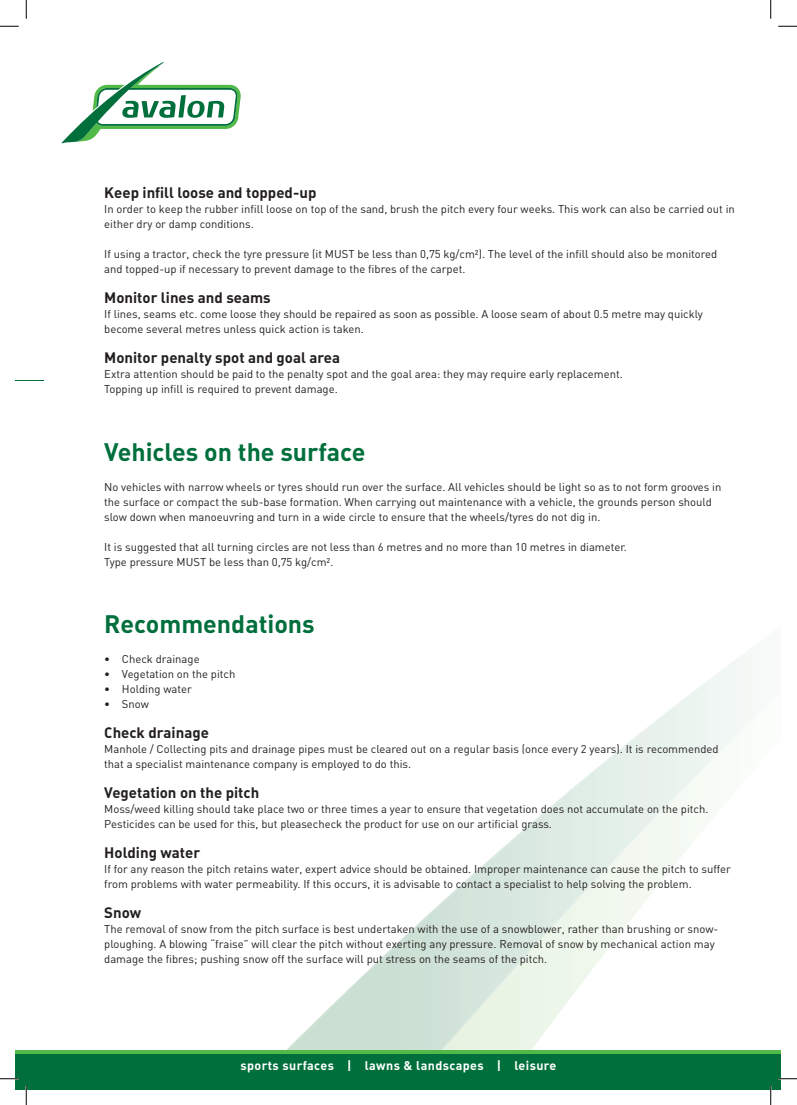
<style>
.page{position:relative;width:797px;height:1105px;background:#fff}
.page>*{position:absolute;margin:0;border:0;box-sizing:border-box;transform-origin:0 0}
.t1{font:25px "DIN Bold Alternate";color:#006f3c}
.t2{font:15px "DIN Bold Alternate";color:#231f20}
.t3{font:12.5px "DIN Bold Alternate";letter-spacing:.03em;color:#fff}
.t4{font:11.25px/15px "DIN";color:#231f20}
</style>
<div class="page">
<svg style="left:286px;top:647px;width:469px;height:403px"></svg>
<hr style="left:16px;top:1050px;width:765px;height:4px;background:#51b948">
<svg style="left:62px;top:62px;width:179px;height:81px"></svg>
<div style="left:16px;top:1054px;width:765px;height:35px;background:#006f3c"></div>
<svg style="left:16px;top:380px;width:28px;height:1px"></svg>
<svg style="left:0;top:25px;width:19px;height:2px"></svg>
<svg style="left:778px;top:25px;width:19px;height:2px"></svg>
<svg style="left:0;top:1078px;width:19px;height:1px"></svg>
<svg style="left:778px;top:1078px;width:19px;height:1px"></svg>
<svg style="left:25px;top:0;width:2px;height:19px"></svg>
<svg style="left:25px;top:1086px;width:2px;height:19px"></svg>
<svg style="left:770px;top:0;width:1px;height:19px"></svg>
<svg style="left:770px;top:1086px;width:1px;height:19px"></svg>
<h2 class="t2" style="left:104px;top:183px;width:214px">Keep infill loose and topped-up</h2>
<p class="t4" style="left:104px;top:201px;width:632px">In order to keep the rubber infill loose on top of the sand, brush the pitch every four weeks. This work can also be carried out in either dry or damp conditions.</p>
<p class="t4" style="left:104px;top:246px;width:614px">If using a tractor, check the tyre pressure (it MUST be less than 0,75 kg/cm²). The level of the infill should also be monitored and topped-up if necessary to prevent damage to the fibres of the carpet.</p>
<h2 class="t2" style="left:104px;top:288px;width:168px">Monitor lines and seams</h2>
<p class="t4" style="left:104px;top:306px;width:600px">If lines, seams etc. come loose they should be repaired as soon as possible. A loose seam of about 0.5 metre may quickly become several metres unless quick action is taken.</p>
<h2 class="t2" style="left:104px;top:348px;width:237px">Monitor penalty spot and goal area</h2>
<p class="t4" style="left:104px;top:366px;width:520px">Extra attention should be paid to the penalty spot and the goal area: they may require early replacement.<br>Topping up infill is required to prevent damage.</p>
<h1 class="t1" style="left:104px;top:435px;width:263px">Vehicles on the surface</h1>
<p class="t4" style="left:104px;top:479px;width:618px">No vehicles with narrow wheels or tyres should run over the surface. All vehicles should be light so as to not form grooves in the surface or compact the sub-base formation. When carrying out maintenance with a vehicle, the grounds person should slow down when manoeuvring and turn in a wide circle to ensure that the wheels/tyres do not dig in.</p>
<p class="t4" style="left:104px;top:539px;width:524px">It is suggested that all turning circles are not less than 6 metres and no more than 10 metres in diameter.<br>Type pressure MUST be less than 0,75 kg/cm².</p>
<h1 class="t1" style="left:104px;top:608px;width:212px">Recommendations</h1>
<p class="t4" style="left:104px;top:651px;width:97px">• Check drainage</p>
<p class="t4" style="left:104px;top:666px;width:133px">• Vegetation on the pitch</p>
<p class="t4" style="left:104px;top:681px;width:89px">• Holding water</p>
<p class="t4" style="left:104px;top:696px;width:46px">• Snow</p>
<h2 class="t2" style="left:104px;top:723px;width:106px">Check drainage</h2>
<p class="t4" style="left:104px;top:741px;width:616px">Manhole / Collecting pits and drainage pipes must be cleared out on a regular basis (once every 2 years). It is recommended that a specialist maintenance company is employed to do this.</p>
<h2 class="t2" style="left:104px;top:783px;width:156px">Vegetation on the pitch</h2>
<p class="t4" style="left:104px;top:801px;width:605px">Moss/weed killing should take place two or three times a year to ensure that vegetation does not accumulate on the pitch.<br>Pesticides can be used for this, but pleasecheck the product for use on our artificial grass.</p>
<h2 class="t2" style="left:104px;top:843px;width:97px">Holding water</h2>
<p class="t4" style="left:104px;top:861px;width:628px">If for any reason the pitch retains water, expert advice should be obtained. Improper maintenance can cause the pitch to suffer from problems with water permeability. If this occurs, it is advisable to contact a specialist to help solving the problem.</p>
<h2 class="t2" style="left:104px;top:903px;width:38px">Snow</h2>
<p class="t4" style="left:104px;top:921px;width:615px">The removal of snow from the pitch surface is best undertaken with the use of a snowblower, rather than brushing or snow&shy;ploughing. A blowing “fraise” will clear the pitch without exerting any pressure. Removal of snow by mechanical action may damage the fibres; pushing snow off the surface will put stress on the seams of the pitch.</p>
<p class="t3" style="left:240px;top:1057px;width:317px">sports surfaces | lawns &amp; landscapes | leisure</p>
</div>
